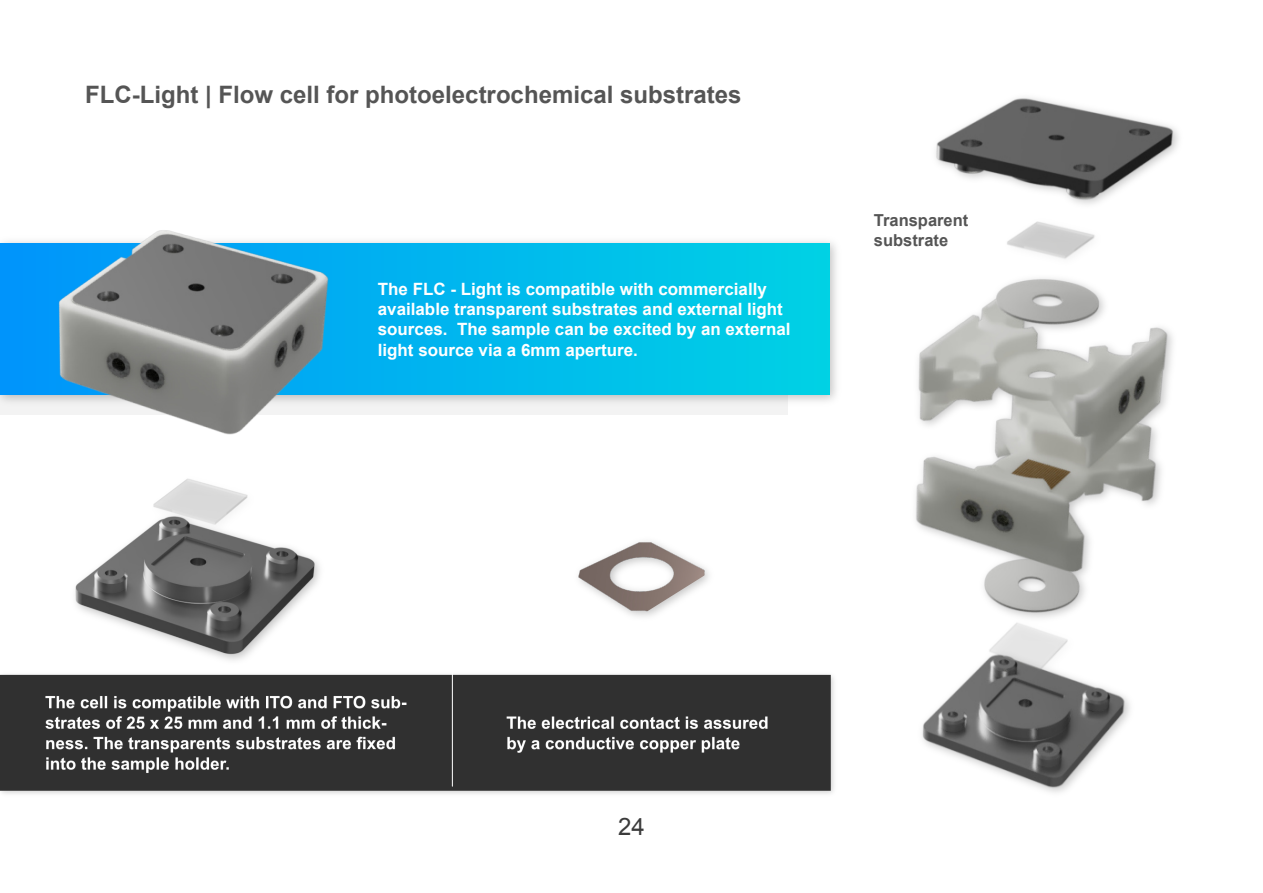
<style>
.page{position:relative;width:1263px;height:893px;background:#fff}
.page>*{position:absolute;margin:0;border:0;box-sizing:border-box;transform-origin:0 0}
.t1{font:700 24px "Arial";color:#555}
.t2{font:24px "Arial";color:#3b3b3b}
.t3{font:700 16.95px/20.4px "Arial";color:#fff}
.t4{font:700 16.5px/19.8px "Arial";color:#555}
</style>
<div class="page">
<svg style="left:0;top:243px;width:787px;height:172px;fill:#f1f1f1"></svg>
<img style="left:915px;top:97px;width:264px;height:696px">
<img style="left:75px;top:478px;width:245px;height:183px">
<img style="left:578px;top:542px;width:131px;height:75px">
<svg style="left:0;top:243px;width:830px;height:152px;background:#00bcec"></svg>
<img style="left:43px;top:230px;width:310px;height:205px">
<img style="left:0;top:674px;width:834px;height:120px">
<hr style="left:452px;top:671px;width:1px;height:115px;background:#fff">
<h1 class="t1" style="left:85px;top:86px;width:658px">FLC-Light | Flow cell for photoelectrochemical substrates</h1>
<p class="t3" style="left:378px;top:280px;width:414px">The FLC - Light is compatible with commercially available transparent substrates and external light sources. The sample can be excited by an external light source via a 6mm aperture.</p>
<p class="t4" style="left:874px;top:212px;width:96px">Transparent substrate</p>
<h1 class="t2" style="left:618px;top:818px;width:28px">24</h1>
</div>
